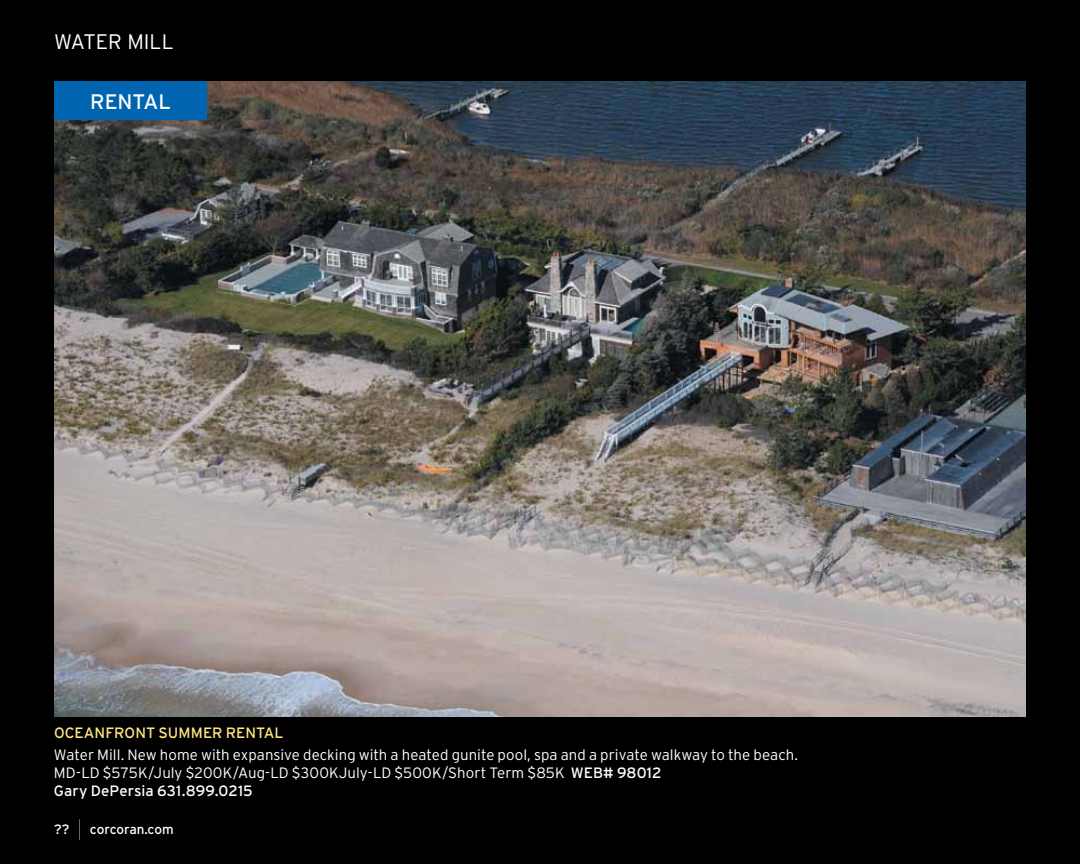
<style>
.page{position:relative;width:1080px;height:864px;background:#000}
.page>*{position:absolute;margin:0;border:0;box-sizing:border-box;transform-origin:0 0}
.t1{font:300 21px "Interstate";color:#fff}
.t2{font:21px "Interstate";color:#fff}
.t3{font:300 15px/18px "Interstate";letter-spacing:.005em;color:#fff}
.t4{font:15px "Interstate";color:#ffe781}
.t5{font:13.5px "Interstate";color:#fff}
.s1{font-weight:400}
.s2{font-weight:100;font-size:21px}
</style>
<div class="page">
<img style="left:54px;top:81px;width:972px;height:635px">
<div style="left:54px;top:81px;width:153px;height:39px;background:#0064b1"></div>
<h1 class="t1" style="left:54px;top:30px;width:121px">WATER MILL</h1>
<h1 class="t2" style="left:90px;top:90px;width:82px">RENTAL</h1>
<p class="t4" style="left:54px;top:724px;width:231px">OCEANFRONT SUMMER RENTAL</p>
<p class="t3" style="left:54px;top:745px;width:746px">Water Mill. New home with expansive decking with a heated gunite pool, spa and a private walkway to the beach.<br>MD-LD $575K/July $200K/Aug-LD $300KJuly-LD $500K/Short Term $85K <span class="s1">WEB# 98012<br>GARY DEPERSIA 631.899.0215</span></p>
<p class="t5" style="left:54px;top:822px;width:121px">?? <span class="s2">|</span> CORCORAN.COM</p>
</div>
